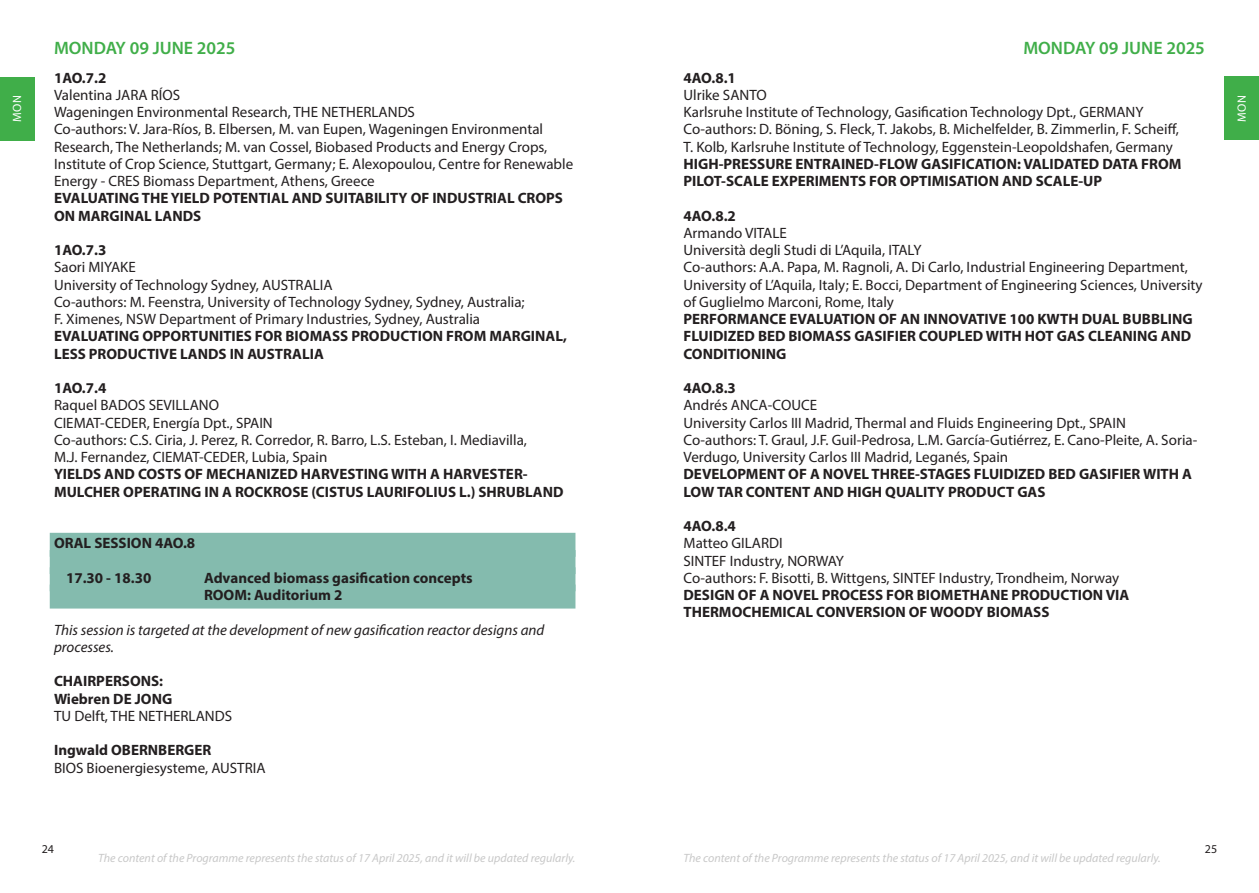
<style>
.page{position:relative;width:1259px;height:893px;background:#fff}
.page>*{position:absolute;margin:0;border:0;box-sizing:border-box;transform-origin:0 0}
.t1{font:600 18px "Myriad Pro";color:#40ae49}
.Normal_Chairperson{font:15px/17.2px "Myriad Pro";color:#231f20}
.SESSION_4{font:700 15px/17.2px "Myriad Pro";color:#231f20}
.spiegazione_session{font:italic 15px/17.2px "Myriad Pro";color:#231f20}
.Normal_Chairperson-2{font:700 15px "Myriad Pro";color:#231f20}
.t2{font:italic 12px "Myriad Pro";color:#c8c8c8}
.t3{font:12px "Myriad Pro";letter-spacing:.02em;color:#fff}
.t4{font:12px "Myriad Pro";color:#231f20}
</style>
<div class="page">
<div style="left:1224px;top:77px;width:35px;height:63px;background:#40ae49"></div>
<div style="left:0;top:77px;width:34px;height:63px;background:#40ae49"></div>
<div style="left:50px;top:533px;width:525px;height:24px;background:#84bbae"></div>
<div style="left:50px;top:550px;width:525px;height:24px;background:#84bbae"></div>
<div style="left:50px;top:567px;width:525px;height:24px;background:#84bbae"></div>
<div style="left:50px;top:585px;width:525px;height:24px;background:#84bbae"></div>
<p class="t1" style="left:54px;top:36px;width:183px">MONDAY 09 JUNE 2025</p>
<p class="t1" style="left:1023px;top:36px;width:183px">MONDAY 09 JUNE 2025</p>
<p class="SESSION_4" style="left:54px;top:68px;width:54px">1AO.7.2</p>
<p class="Normal_Chairperson" style="left:54px;top:86px;width:128px">Valentina JARA RÍOS</p>
<p class="Normal_Chairperson" style="left:54px;top:103px;width:362px">Wageningen Environmental Research, THE NETHERLANDS</p>
<p class="Normal_Chairperson" style="left:54px;top:120px;width:521px">Co-authors: V. Jara-Ríos, B. Elbersen, M. van Eupen, Wageningen Environmental Research, The Netherlands; M. van Cossel, Biobased Products and Energy Crops, Institute of Crop Science, Stuttgart, Germany; E. Alexopoulou, Centre for Renewable Energy - CRES Biomass Department, Athens, Greece</p>
<p class="SESSION_4" style="left:54px;top:189px;width:510px">EVALUATING THE YIELD POTENTIAL AND SUITABILITY OF INDUSTRIAL CROPS<br>ON MARGINAL LANDS</p>
<p class="SESSION_4" style="left:54px;top:241px;width:54px">1AO.7.3</p>
<p class="Normal_Chairperson" style="left:54px;top:258px;width:83px">Saori MIYAKE</p>
<p class="Normal_Chairperson" style="left:54px;top:276px;width:280px">University of Technology Sydney, AUSTRALIA</p>
<p class="Normal_Chairperson" style="left:54px;top:293px;width:472px">Co-authors: M. Feenstra, University of Technology Sydney, Sydney, Australia;<br>F. Ximenes, NSW Department of Primary Industries, Sydney, Australia</p>
<p class="SESSION_4" style="left:54px;top:327px;width:514px">EVALUATING OPPORTUNITIES FOR BIOMASS PRODUCTION FROM MARGINAL,<br>LESS PRODUCTIVE LANDS IN AUSTRALIA</p>
<p class="SESSION_4" style="left:54px;top:379px;width:54px">1AO.7.4</p>
<p class="Normal_Chairperson" style="left:54px;top:396px;width:167px">Raquel BADOS SEVILLANO</p>
<p class="Normal_Chairperson" style="left:54px;top:414px;width:220px">CIEMAT-CEDER, Energía Dpt., SPAIN</p>
<p class="Normal_Chairperson" style="left:54px;top:431px;width:474px">Co-authors: C.S. Ciria, J. Perez, R. Corredor, R. Barro, L.S. Esteban, I. Mediavilla,<br>M.J. Fernandez, CIEMAT-CEDER, Lubia, Spain</p>
<p class="SESSION_4" style="left:54px;top:465px;width:511px">YIELDS AND COSTS OF MECHANIZED HARVESTING WITH A HARVESTER-<br>MULCHER OPERATING IN A ROCKROSE (CISTUS LAURIFOLIUS L.) SHRUBLAND</p>
<p class="SESSION_4" style="left:54px;top:534px;width:143px">ORAL SESSION 4AO.8</p>
<p class="SESSION_4" style="left:66px;top:569px;width:87px">17.30 - 18.30</p>
<p class="SESSION_4" style="left:204px;top:569px;width:270px">Advanced biomass gasification concepts</p>
<p class="SESSION_4" style="left:204px;top:586px;width:140px">ROOM: Auditorium 2</p>
<p class="spiegazione_session" style="left:54px;top:621px;width:492px">This session is targeted at the development of new gasification reactor designs and processes.</p>
<p class="Normal_Chairperson-2" style="left:54px;top:671px;width:111px">CHAIRPERSONS:</p>
<p class="Normal_Chairperson-2" style="left:54px;top:689px;width:120px">Wiebren DE JONG</p>
<p class="Normal_Chairperson" style="left:54px;top:707px;width:180px">TU Delft, THE NETHERLANDS</p>
<p class="Normal_Chairperson-2" style="left:54px;top:740px;width:159px">Ingwald OBERNBERGER</p>
<p class="Normal_Chairperson" style="left:54px;top:759px;width:213px">BIOS Bioenergiesysteme, AUSTRIA</p>
<p class="SESSION_4" style="left:683px;top:68px;width:54px">4AO.8.1</p>
<p class="Normal_Chairperson" style="left:683px;top:86px;width:85px">Ulrike SANTO</p>
<p class="Normal_Chairperson" style="left:683px;top:103px;width:461px">Karlsruhe Institute of Technology, Gasification Technology Dpt., GERMANY</p>
<p class="Normal_Chairperson" style="left:683px;top:120px;width:497px">Co-authors: D. Böning, S. Fleck, T. Jakobs, B. Michelfelder, B. Zimmerlin, F. Scheiff,<br>T. Kolb, Karlsruhe Institute of Technology, Eggenstein-Leopoldshafen, Germany</p>
<p class="SESSION_4" style="left:683px;top:155px;width:499px">HIGH-PRESSURE ENTRAINED-FLOW GASIFICATION: VALIDATED DATA FROM<br>PILOT-SCALE EXPERIMENTS FOR OPTIMISATION AND SCALE-UP</p>
<p class="SESSION_4" style="left:683px;top:206px;width:54px">4AO.8.2</p>
<p class="Normal_Chairperson" style="left:683px;top:224px;width:105px">Armando VITALE</p>
<p class="Normal_Chairperson" style="left:683px;top:241px;width:239px">Università degli Studi di L’Aquila, ITALY</p>
<p class="Normal_Chairperson" style="left:683px;top:258px;width:521px">Co-authors: A.A. Papa, M. Ragnoli, A. Di Carlo, Industrial Engineering Department,<br>University of L’Aquila, Italy; E. Bocci, Department of Engineering Sciences, University of Guglielmo Marconi, Rome, Italy</p>
<p class="SESSION_4" style="left:683px;top:310px;width:510px;text-align:justify">PERFORMANCE EVALUATION OF AN INNOVATIVE 100 KWTH DUAL BUBBLING FLUIDIZED BED BIOMASS GASIFIER COUPLED WITH HOT GAS CLEANING AND CONDITIONING</p>
<p class="SESSION_4" style="left:683px;top:379px;width:54px">4AO.8.3</p>
<p class="Normal_Chairperson" style="left:683px;top:396px;width:135px">Andrés ANCA-COUCE</p>
<p class="Normal_Chairperson" style="left:683px;top:414px;width:444px">University Carlos III Madrid, Thermal and Fluids Engineering Dpt., SPAIN</p>
<p class="Normal_Chairperson" style="left:683px;top:431px;width:515px">Co-authors: T. Graul, J.F. Guil-Pedrosa, L.M. García-Gutiérrez, E. Cano-Pleite, A. Soria-<br>Verdugo, University Carlos III Madrid, Leganés, Spain</p>
<p class="SESSION_4" style="left:683px;top:465px;width:510px">DEVELOPMENT OF A NOVEL THREE-STAGES FLUIDIZED BED GASIFIER WITH A<br>LOW TAR CONTENT AND HIGH QUALITY PRODUCT GAS</p>
<p class="SESSION_4" style="left:683px;top:517px;width:54px">4AO.8.4</p>
<p class="Normal_Chairperson" style="left:683px;top:534px;width:101px">Matteo GILARDI</p>
<p class="Normal_Chairperson" style="left:683px;top:552px;width:162px">SINTEF Industry, NORWAY</p>
<p class="Normal_Chairperson" style="left:683px;top:569px;width:437px">Co-authors: F. Bisotti, B. Wittgens, SINTEF Industry, Trondheim, Norway</p>
<p class="SESSION_4" style="left:683px;top:586px;width:447px">DESIGN OF A NOVEL PROCESS FOR BIOMETHANE PRODUCTION VIA<br>THERMOCHEMICAL CONVERSION OF WOODY BIOMASS</p>
<p class="t3" style="left:10px;top:122px;width:28px;rotate:-90deg">MON</p>
<p class="t3" style="left:1234px;top:122px;width:28px;rotate:-90deg">MON</p>
<p class="t4" style="left:42px;top:842px;width:14px">24</p>
<p class="t4" style="left:1205px;top:842px;width:14px">25</p>
<p class="t2" style="left:98px;top:851px;width:479px">The content of the Programme represents the status of 17 April 2025, and it will be updated regularly.</p>
<p class="t2" style="left:683px;top:851px;width:479px">The content of the Programme represents the status of 17 April 2025, and it will be updated regularly.</p>
</div>
